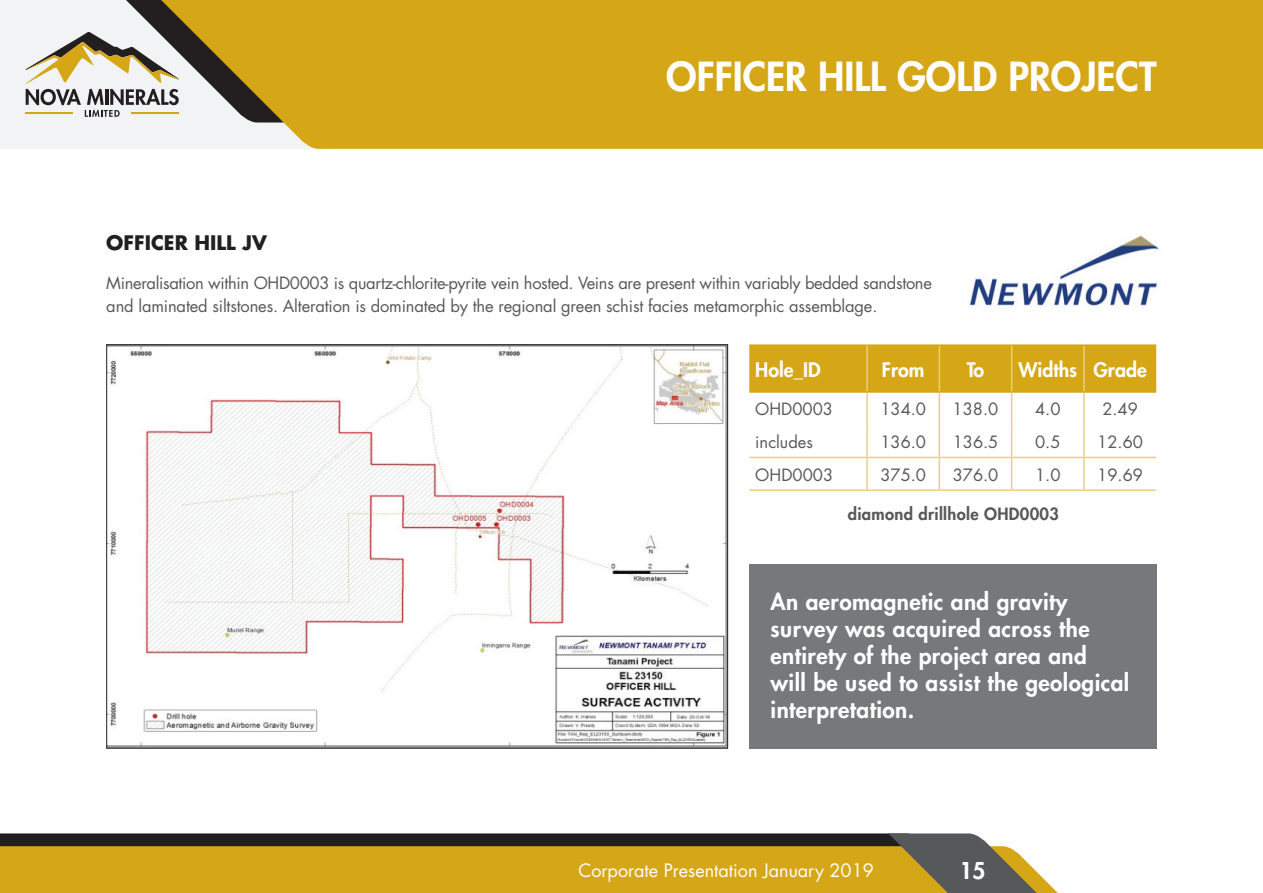
<style>
.page{position:relative;width:1263px;height:893px;background:#fff}
.page>*{position:absolute;margin:0;border:0;box-sizing:border-box;transform-origin:0 0}
.t1{font:800 39px "Futura Std";color:#fff}
.t2{font:800 22.5px/27px "Futura Std";letter-spacing:.02em;color:#fff}
.t3{font:800 19.5px "Futura Std";color:#fff}
.t4{font:700 19.5px "Futura Std";color:#231f20}
.t5{font:18px "Futura Std";color:#fff}
.t6{font:16.5px/22.5px "Futura Std";letter-spacing:-.01em;color:#57585a}
.t7{font:800 16.5px "Futura Std";letter-spacing:.02em;color:#57585a}
</style>
<div class="page">
<img style="left:108px;top:346px;width:618px;height:400px">
<img style="left:969px;top:235px;width:190px;height:72px">
<div style="left:749px;top:564px;width:408px;height:184px;background:#76787b"></div>
<div style="left:749px;top:346px;width:407px;height:45px;background:#d5a616"></div>
<hr style="left:866px;top:346px;width:2px;height:45px;background:#eacd89">
<hr style="left:866px;top:393px;width:2px;height:32px;background:#eacd89">
<hr style="left:939px;top:393px;width:1px;height:32px;background:#eacd89">
<hr style="left:1011px;top:393px;width:1px;height:32px;background:#eacd89">
<hr style="left:1083px;top:393px;width:2px;height:32px;background:#eacd89">
<hr style="left:866px;top:425px;width:2px;height:32px;background:#eacd89">
<hr style="left:939px;top:425px;width:1px;height:32px;background:#eacd89">
<hr style="left:1011px;top:425px;width:1px;height:32px;background:#eacd89">
<hr style="left:1083px;top:425px;width:2px;height:32px;background:#eacd89">
<hr style="left:749px;top:457px;width:118px;height:1px;background:#eacd89">
<hr style="left:867px;top:457px;width:72px;height:1px;background:#eacd89">
<hr style="left:866px;top:458px;width:2px;height:31px;background:#eacd89">
<hr style="left:939px;top:457px;width:73px;height:1px;background:#eacd89">
<hr style="left:939px;top:458px;width:1px;height:31px;background:#eacd89">
<hr style="left:1012px;top:457px;width:72px;height:1px;background:#eacd89">
<hr style="left:1011px;top:458px;width:1px;height:31px;background:#eacd89">
<hr style="left:1084px;top:457px;width:72px;height:1px;background:#eacd89">
<hr style="left:1083px;top:458px;width:2px;height:31px;background:#eacd89">
<hr style="left:749px;top:489px;width:118px;height:2px;background:#eacd89">
<hr style="left:867px;top:489px;width:72px;height:2px;background:#eacd89">
<hr style="left:939px;top:489px;width:73px;height:2px;background:#eacd89">
<hr style="left:1012px;top:489px;width:72px;height:2px;background:#eacd89">
<hr style="left:1084px;top:489px;width:72px;height:2px;background:#eacd89">
<hr style="left:749px;top:344px;width:118px;height:2px;background:#d5a616">
<hr style="left:867px;top:344px;width:72px;height:2px;background:#d5a616">
<hr style="left:939px;top:344px;width:73px;height:2px;background:#d5a616">
<hr style="left:1012px;top:344px;width:72px;height:2px;background:#d5a616">
<hr style="left:1084px;top:344px;width:72px;height:2px;background:#d5a616">
<hr style="left:749px;top:391px;width:118px;height:2px;background:#d5a616">
<hr style="left:867px;top:391px;width:72px;height:2px;background:#d5a616">
<hr style="left:939px;top:391px;width:73px;height:2px;background:#d5a616">
<hr style="left:1012px;top:391px;width:72px;height:2px;background:#d5a616">
<hr style="left:1084px;top:391px;width:72px;height:2px;background:#d5a616">
<hr style="left:1011px;top:346px;width:1px;height:45px;background:#eacd89">
<hr style="left:939px;top:346px;width:1px;height:45px;background:#eacd89">
<hr style="left:1083px;top:346px;width:2px;height:45px;background:#eacd89">
<div style="left:0;top:0;width:92px;height:149px;background:#f2f3f4"></div>
<svg style="left:0;top:833px;width:888px;height:13px;background:#2a2627"></svg>
<div style="left:0;top:846px;width:888px;height:47px;background:#d5a616"></div>
<svg style="left:92px;top:0;width:1171px;height:149px;background:#d2a723"></svg>
<svg style="left:888px;top:833px;width:170px;height:60px"></svg>
<svg style="left:26px;top:32px;width:153px;height:85px"></svg>
<h1 class="t1" style="left:666px;top:51px;width:492px">OFFICER HILL GOLD PROJECT</h1>
<p class="t4" style="left:106px;top:230px;width:162px">OFFICER HILL JV</p>
<p class="t6" style="left:106px;top:272px;width:827px">Mineralisation within OHD0003 is quartz-chlorite-pyrite vein hosted. Veins are present within variably bedded sandstone and laminated siltstones. Alteration is dominated by the regional green schist facies metamorphic assemblage.</p>
<p class="t3" style="left:755px;top:357px;width:67px">Hole_ID</p>
<p class="t3" style="left:882px;top:357px;width:44px">From</p>
<p class="t3" style="left:967px;top:357px;width:19px">To</p>
<p class="t3" style="left:1018px;top:357px;width:130px">Widths Grade</p>
<p class="t6" style="left:755px;top:398px;width:79px">OHD0003</p>
<p class="t6" style="left:880px;top:398px;width:47px">134.0</p>
<p class="t6" style="left:953px;top:398px;width:47px">138.0</p>
<p class="t6" style="left:1035px;top:398px;width:27px">4.0</p>
<p class="t6" style="left:1102px;top:398px;width:37px">2.49</p>
<p class="t6" style="left:755px;top:431px;width:59px">includes</p>
<p class="t6" style="left:880px;top:431px;width:47px">136.0</p>
<p class="t6" style="left:953px;top:431px;width:47px">136.5</p>
<p class="t6" style="left:1035px;top:431px;width:27px">0.5</p>
<p class="t6" style="left:1097px;top:431px;width:47px">12.60</p>
<p class="t6" style="left:755px;top:463px;width:79px">OHD0003</p>
<p class="t6" style="left:880px;top:463px;width:47px">375.0</p>
<p class="t6" style="left:953px;top:463px;width:47px">376.0</p>
<p class="t6" style="left:1035px;top:463px;width:27px">1.0</p>
<p class="t6" style="left:1097px;top:463px;width:47px">19.69</p>
<p class="t7" style="left:848px;top:503px;width:213px">diamond drillhole OHD0003</p>
<h2 class="t2" style="left:770px;top:588px;width:360px">An aeromagnetic and gravity survey was acquired across the entirety of the project area and<br>will be used to assist the geological interpretation.</h2>
<p class="t5" style="left:578px;top:859px;width:297px">Corporate Presentation January 2019</p>
<h2 class="t2" style="left:959px;top:857px;width:28px">15</h2>
</div>
